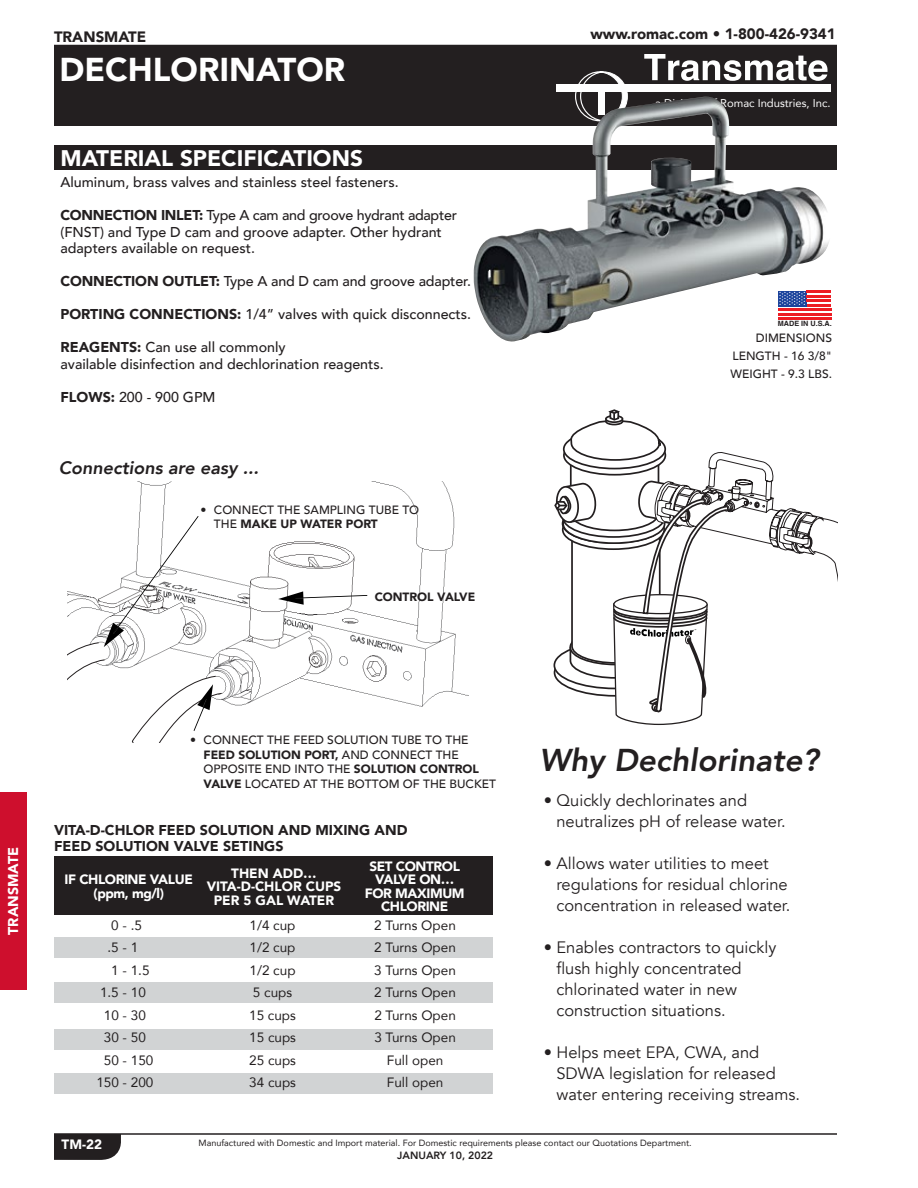
<style>
.page{position:relative;width:918px;height:1188px;background:#fff}
.page>*{position:absolute;margin:0;border:0;box-sizing:border-box;transform-origin:0 0}
.t1{font:900 33px "Avenir";color:#fff}
.t2{font:italic 800 31.5px "Avenir";color:#231f20}
.t3{font:900 22.5px "Avenir";color:#fff}
.t4{font:italic 800 18px "Avenir";color:#231f20}
.t5{font:16.5px/21px "Avenir";color:#231f20}
.t6{font:900 15px "Avenir";color:#231f20}
.t7{font:500 14.25px/16.5px "Avenir";color:#231f20}
.t8{font:900 14.25px/16.5px "Avenir";color:#231f20}
.t9{font:900 14.25px "Avenir";color:#fff}
.t10{font:13.5px "Avenir";color:#231f20}
.t11{font:900 13.5px/13.5px "Avenir";letter-spacing:-.03em;color:#fff;text-align:center}
.t12{font:900 13.5px/13.5px "Avenir";color:#fff;text-align:center}
.t13{font:500 12px/14.4px "Avenir";color:#231f20}
.t14{font:900 12px "Avenir";color:#231f20}
.t15{font:11.25px "Avenir";color:#fff}
.t16{font:800 10.5px "Avenir";color:#231f20}
.t17{font:9px "Avenir";color:#231f20}
.t18{font:700 7.2px "Helvetica";color:#231f20}
.s1{font-weight:900}
</style>
<div class="page">
<svg style="left:54px;top:1135px;width:67px;height:25px;background:#2d292a"></svg>
<hr style="left:54px;top:1133px;width:783px;height:2px;background:#231f20">
<div style="left:54px;top:45px;width:783px;height:81px;background:#231f20"></div>
<div style="left:556px;top:84px;width:275px;height:7px;background:#fff"></div>
<svg style="left:574px;top:71px;width:54px;height:26px"></svg>
<svg style="left:644px;top:54px;width:184px;height:27px"></svg>
<div style="left:0;top:792px;width:26px;height:198px;background:#ce0f2d"></div>
<svg style="left:554px;top:409px;width:283px;height:316px"></svg>
<div style="left:54px;top:145px;width:783px;height:24px;background:#231f20"></div>
<img style="left:473px;top:97px;width:359px;height:245px">
<img style="left:139px;top:482px;width:330px;height:225px">
<svg style="left:68px;top:512px;width:154px;height:230px"></svg>
<svg style="left:278px;top:591px;width:90px;height:15px"></svg>
<div style="left:54px;top:856px;width:438px;height:59px;background:#231f20"></div>
<div style="left:54px;top:937px;width:438px;height:20px;background:#d1d3d4"></div>
<div style="left:54px;top:1029px;width:438px;height:21px;background:#d1d3d4"></div>
<div style="left:54px;top:982px;width:438px;height:21px;background:#d1d3d4"></div>
<div style="left:54px;top:1073px;width:438px;height:21px;background:#d1d3d4"></div>
<p class="t6" style="left:54px;top:24px;width:94px">TRANSMATE</p>
<p class="t6" style="left:590px;top:21px;width:247px">www.romac.com • 1-800-426-9341</p>
<h1 class="t1" style="left:59px;top:41px;width:287px">DECHLORINATOR</h1>
<h3 class="t3" style="left:60px;top:139px;width:304px">MATERIAL SPECIFICATIONS</h3>
<p class="t7" style="left:60px;top:173px;width:340px">Aluminum, brass valves and stainless steel fasteners.</p>
<p class="t7" style="left:60px;top:206px;width:398px"><span class="s1">CONNECTION INLET:</span> Type A cam and groove hydrant adapter (FNST) and Type D cam and groove adapter. Other hydrant adapters available on request.</p>
<p class="t7" style="left:60px;top:272px;width:412px"><span class="s1">CONNECTION OUTLET:</span> Type A and D cam and groove adapter.</p>
<p class="t7" style="left:60px;top:305px;width:412px"><span class="s1">PORTING CONNECTIONS:</span> 1/4” valves with quick disconnects.</p>
<p class="t7" style="left:60px;top:338px;width:325px"><span class="s1">REAGENTS:</span> Can use all commonly<br>available disinfection and dechlorination reagents.</p>
<p class="t7" style="left:60px;top:388px;width:156px"><span class="s1">FLOWS:</span> 200 - 900 GPM</p>
<p class="t4" style="left:59px;top:457px;width:201px">Connections are easy ...</p>
<p class="t13" style="left:214px;top:502px;width:207px;text-indent:-14px">• CONNECT THE SAMPLING TUBE TO<br>THE <span class="s1">MAKE UP WATER PORT</span></p>
<p class="t14" style="left:375px;top:586px;width:102px">CONTROL VALVE</p>
<p class="t15" style="left:655px;top:94px;width:177px">a Division of Romac Industries, Inc.</p>
<p class="t18" style="left:778px;top:319px;width:55px">MADE IN U.S.A.</p>
<p class="t13" style="left:730px;top:329px;width:103px;line-height:18px;text-align:justify;text-indent:25px">DIMENSIONS LENGTH - 16 3/8" WEIGHT - 9.3 LBS.</p>
<p class="t9" style="left:1px;top:935px;width:89px;rotate:-90deg">TRANSMATE</p>
<p class="t13" style="left:204px;top:732px;width:294px;text-indent:-14px">• CONNECT THE FEED SOLUTION TUBE TO THE <span class="s1">FEED SOLUTION PORT,</span> AND CONNECT THE OPPOSITE END INTO THE <span class="s1">SOLUTION CONTROL VALVE</span> LOCATED AT THE BOTTOM OF THE BUCKET</p>
<p class="t8" style="left:54px;top:821px;width:355px">VITA-D-CHLOR FEED SOLUTION AND MIXING AND<br>FEED SOLUTION VALVE SETINGS</p>
<p class="t11" style="left:65px;top:872px;width:130px">IF CHLORINE VALUE (ppm, mg/l)</p>
<p class="t11" style="left:365px;top:859px;width:101px">SET CONTROL<br>VALVE ON…<br>FOR MAXIMUM<br>CHLORINE</p>
<p class="t12" style="left:207px;top:866px;width:136px">THEN ADD…<br>VITA-D-CHLOR CUPS<br>PER 5 GAL WATER</p>
<p class="t10" style="left:111px;top:914px;width:32px">0 - .5</p>
<p class="t10" style="left:250px;top:914px;width:48px">1/4 cup</p>
<p class="t10" style="left:374px;top:914px;width:83px">2 Turns Open</p>
<p class="t10" style="left:108px;top:937px;width:32px">.5 - 1</p>
<p class="t10" style="left:250px;top:937px;width:48px">1/2 cup</p>
<p class="t10" style="left:374px;top:937px;width:83px">2 Turns Open</p>
<p class="t10" style="left:111px;top:959px;width:40px">1 - 1.5</p>
<p class="t10" style="left:250px;top:959px;width:48px">1/2 cup</p>
<p class="t10" style="left:374px;top:959px;width:83px">3 Turns Open</p>
<p class="t10" style="left:100px;top:982px;width:47px">1.5 - 10</p>
<p class="t10" style="left:253px;top:982px;width:41px">5 cups</p>
<p class="t10" style="left:374px;top:982px;width:83px">2 Turns Open</p>
<p class="t10" style="left:104px;top:1004px;width:44px">10 - 30</p>
<p class="t10" style="left:249px;top:1004px;width:48px">15 cups</p>
<p class="t10" style="left:374px;top:1004px;width:83px">2 Turns Open</p>
<p class="t10" style="left:104px;top:1027px;width:44px">30 - 50</p>
<p class="t10" style="left:249px;top:1027px;width:48px">15 cups</p>
<p class="t10" style="left:374px;top:1027px;width:83px">3 Turns Open</p>
<p class="t10" style="left:104px;top:1049px;width:51px">50 - 150</p>
<p class="t10" style="left:249px;top:1049px;width:48px">25 cups</p>
<p class="t10" style="left:387px;top:1049px;width:58px">Full open</p>
<p class="t10" style="left:96px;top:1072px;width:59px">150 - 200</p>
<p class="t10" style="left:249px;top:1072px;width:48px">34 cups</p>
<p class="t10" style="left:387px;top:1072px;width:58px">Full open</p>
<h2 class="t2" style="left:539px;top:742px;width:281px">Why Dechlorinate?</h2>
<p class="t5" style="left:556px;top:791px;width:231px;text-indent:-13px">• Quickly dechlorinates and neutralizes pH of release water.</p>
<p class="t5" style="left:556px;top:854px;width:236px;text-indent:-13px">• Allows water utilities to meet regulations for residual chlorine concentration in released water.</p>
<p class="t5" style="left:556px;top:938px;width:221px;text-indent:-13px">• Enables contractors to quickly flush highly concentrated chlorinated water in new construction situations.</p>
<p class="t5" style="left:556px;top:1043px;width:245px;text-indent:-13px">• Helps meet EPA, CWA, and<br>SDWA legislation for released water entering receiving streams.</p>
<p class="t11" style="left:62px;top:1137px;width:42px">TM-22</p>
<p class="t17" style="left:199px;top:1136px;width:495px">Manufactured with Domestic and Import material. For Domestic requirements please contact our Quotations Department.</p>
<p class="t16" style="left:397px;top:1147px;width:97px">JANUARY 10, 2022</p>
</div>
